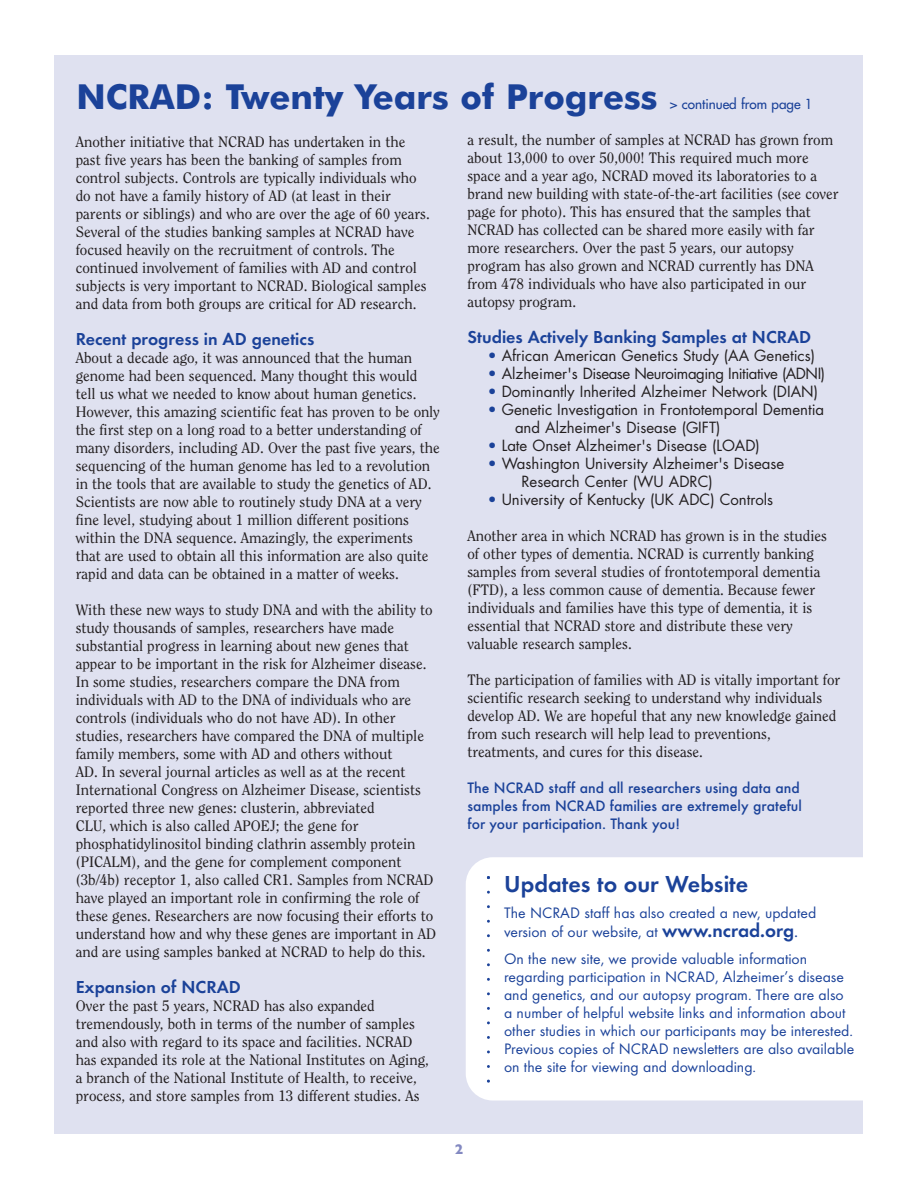
<style>
.page{position:relative;width:918px;height:1188px;background:#fff}
.page>*{position:absolute;margin:0;border:0;box-sizing:border-box;transform-origin:0 0}
.t1{font:700 34.5px "Futura BT";color:#1b4299}
.t2{font:600 24px "Futura T";color:#1b4299}
.t3{font:600 18px "Futura T";color:#1b4299}
.t4{font:15.75px/18px "Futura T";color:#1b4299}
.t5{font:500 15.75px/18px "Futura T";color:#1b4299}
.t6{font:15px/18px "Clearface";color:#231f20}
.t7{font:15px/18px "Futura";color:#231f20}
.t8{font:15px "Futura";letter-spacing:-.03em;color:#231f20}
.t9{font:700 14.25px "Gill Sans";color:#8389c1}
.t10{font:13.5px "Futura";color:#1b4299}
.s1{color:#1b4299}
.s2{font-weight:600;font-size:19.5px}
.s3{font-weight:500}
</style>
<div class="page">
<div style="left:55px;top:55px;width:808px;height:1079px;background:#dfe1f0"></div>
<div style="left:466px;top:857px;width:424px;height:244px;background:#fff;border-radius:27px"></div>
<svg style="left:487px;top:876px;width:3px;height:207px"></svg>
<h1 class="t1" style="left:77px;top:83px;width:582px">NCRAD: Twenty Years of Progress</h1>
<p class="t10" style="left:670px;top:97px;width:144px">&gt; continued from page 1</p>
<p class="t6" style="left:76px;top:134px;width:356px">Another initiative that NCRAD has undertaken in the past five years has been the banking of samples from control subjects. Controls are typically individuals who do not have a family history of AD (at least in their parents or siblings) and who are over the age of 60 years.<br>Several of the studies banking samples at NCRAD have focused heavily on the recruitment of controls. The continued involvement of families with AD and control subjects is very important to NCRAD. Biological samples and data from both groups are critical for AD research.</p>
<p class="t3" style="left:76px;top:328px;width:240px">Recent progress in AD genetics</p>
<p class="t6" style="left:76px;top:350px;width:366px">About a decade ago, it was announced that the human genome had been sequenced. Many thought this would tell us what we needed to know about human genetics.<br>However, this amazing scientific feat has proven to be only the first step on a long road to a better understanding of many disorders, including AD. Over the past five years, the sequencing of the human genome has led to a revolution in the tools that are available to study the genetics of AD.<br>Scientists are now able to routinely study DNA at a very fine level, studying about 1 million different positions within the DNA sequence. Amazingly, the experiments that are used to obtain all this information are also quite rapid and data can be obtained in a matter of weeks.</p>
<p class="t6" style="left:76px;top:602px;width:362px">With these new ways to study DNA and with the ability to study thousands of samples, researchers have made substantial progress in learning about new genes that appear to be important in the risk for Alzheimer disease.<br>In some studies, researchers compare the DNA from individuals with AD to the DNA of individuals who are controls (individuals who do not have AD). In other studies, researchers have compared the DNA of multiple family members, some with AD and others without<br>AD. In several journal articles as well as at the recent International Congress on Alzheimer Disease, scientists reported three new genes: clusterin, abbreviated<br>CLU, which is also called APOEJ; the gene for phosphatidylinositol binding clathrin assembly protein (PICALM), and the gene for complement component (3b/4b) receptor 1, also called CR1. Samples from NCRAD have played an important role in confirming the role of these genes. Researchers are now focusing their efforts to understand how and why these genes are important in AD and are using samples banked at NCRAD to help do this.</p>
<p class="t3" style="left:76px;top:976px;width:167px">Expansion of NCRAD</p>
<p class="t6" style="left:76px;top:998px;width:355px">Over the past 5 years, NCRAD has also expanded tremendously, both in terms of the number of samples and also with regard to its space and facilities. NCRAD has expanded its role at the National Institutes on Aging, a branch of the National Institute of Health, to receive, process, and store samples from 13 different studies. As</p>
<p class="t6" style="left:467px;top:132px;width:373px">a result, the number of samples at NCRAD has grown from about 13,000 to over 50,000! This required much more space and a year ago, NCRAD moved its laboratories to a brand new building with state-of-the-art facilities (see cover page for photo). This has ensured that the samples that NCRAD has collected can be shared more easily with far more researchers. Over the past 5 years, our autopsy program has also grown and NCRAD currently has DNA from 478 individuals who have also participated in our autopsy program.</p>
<p class="t3" style="left:467px;top:326px;width:345px">Studies Actively Banking Samples at NCRAD</p>
<p class="t7" style="left:488px;top:348px;width:329px"><span class="s1">•</span> African American Genetics Study (AA Genetics)</p>
<p class="t8" style="left:488px;top:367px;width:339px"><span class="s1">•</span> Alzheimer's Disease Neuroimaging Initiative (ADNI)</p>
<p class="t7" style="left:488px;top:384px;width:332px"><span class="s1">•</span> Dominantly Inherited Alzheimer Network (DIAN)</p>
<p class="t7" style="left:515px;top:402px;width:311px;text-indent:-27px"><span class="s1">•</span> Genetic Investigation in Frontotemporal Dementia and Alzheimer's Disease (GIFT)</p>
<p class="t7" style="left:488px;top:438px;width:274px"><span class="s1">•</span> Late Onset Alzheimer's Disease (LOAD)</p>
<p class="t7" style="left:521px;top:456px;width:264px;text-indent:-34px"><span class="s1">•</span> Washington University Alzheimer's Disease<br>Research Center (WU ADRC)</p>
<p class="t7" style="left:488px;top:492px;width:287px"><span class="s1">•</span> University of Kentucky (UK ADC) Controls</p>
<p class="t6" style="left:467px;top:528px;width:361px">Another area in which NCRAD has grown is in the studies of other types of dementia. NCRAD is currently banking samples from several studies of frontotemporal dementia (FTD), a less common cause of dementia. Because fewer individuals and families have this type of dementia, it is essential that NCRAD store and distribute these very valuable research samples.</p>
<p class="t6" style="left:467px;top:672px;width:374px">The participation of families with AD is vitally important for scientific research seeking to understand why individuals develop AD. We are hopeful that any new knowledge gained from such research will help lead to preventions, treatments, and cures for this disease.</p>
<p class="t5" style="left:467px;top:779px;width:336px">The NCRAD staff and all researchers using data and samples from NCRAD families are extremely grateful for your participation. Thank you!</p>
<h2 class="t2" style="left:504px;top:870px;width:246px">Updates to our Website</h2>
<p class="t4" style="left:504px;top:902px;width:314px;line-height:19.5px">The NCRAD staff has also created a new, updated version of our website, at <span class="s2">www.ncrad.org</span><span class="s3">.</span></p>
<p class="t4" style="left:504px;top:950px;width:352px">On the new site, we provide valuable information regarding participation in NCRAD, Alzheimer’s disease and genetics, and our autopsy program. There are also a number of helpful website links and information about other studies in which our participants may be interested.<br>Previous copies of NCRAD newsletters are also available on the site for viewing and downloading.</p>
<p class="t9" style="left:455px;top:1141px;width:10px">2</p>
</div>
